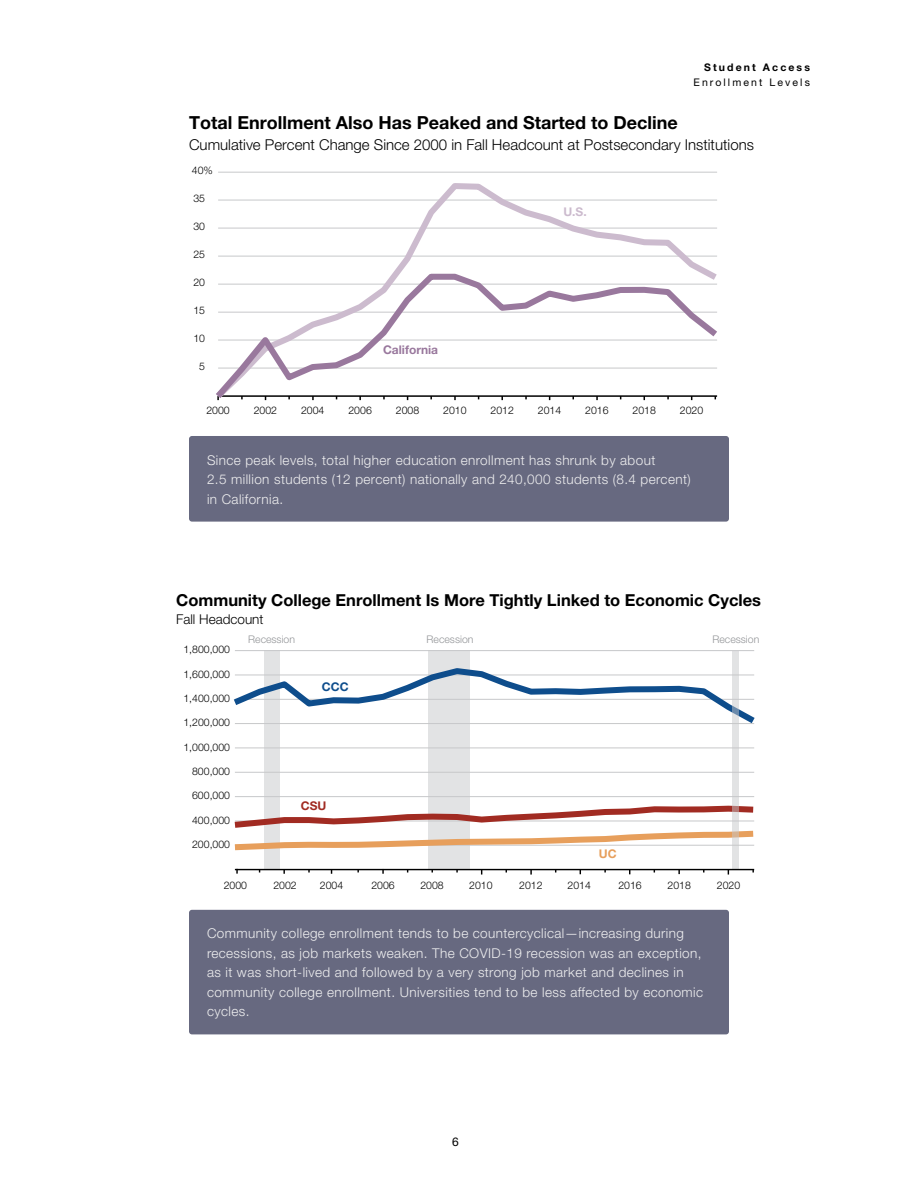
<style>
.page{position:relative;width:918px;height:1188px;background:#fff}
.page>*{position:absolute;margin:0;border:0;box-sizing:border-box;transform-origin:0 0}
.t1{font:700 18px "Helvetica Neue LT Pro";color:#000}
.t2{font:700 16.5px "Helvetica Neue LT Pro";color:#000}
.t3{font:300 15px "Helvetica Neue LT Pro";color:#000}
.t4{font:300 13.5px/19.5px "Helvetica Neue LT";letter-spacing:.03em;color:#efeff0}
.t5{font:300 13.5px "Helvetica Neue LT Pro";color:#000}
.t6{font:700 12px "Helvetica Neue LT Pro";color:#99789d}
.t7{font:700 12px "Helvetica Neue LT Pro";color:#ccbbce}
.t8{font:700 12px "Helvetica Neue LT Pro";color:#0e4d8c}
.t9{font:700 12px "Helvetica Neue LT Pro";color:#a12b22}
.t10{font:700 12px "Helvetica Neue LT Pro";color:#e79f5c}
.t11{font:12px "Helvetica Neue LT";color:#000}
.t12{font:300 10.5px "Helvetica Neue LT Pro";color:#000}
.t13{font:300 10.5px "Helvetica Neue LT Pro";color:#939598}
.t14{font:10.5px "Helvetica Neue LT";letter-spacing:.2em;color:#000}
.t15{font:700 10.5px "Helvetica Neue LT";letter-spacing:.2em;color:#000}
</style>
<div class="page">
<div style="left:189px;top:910px;width:540px;height:124px;background:#676980;border-radius:3px"></div>
<div style="left:189px;top:436px;width:540px;height:86px;background:#676980;border-radius:3px"></div>
<hr style="left:218px;top:172px;width:499px;height:1px;background:#c7c8ca">
<svg style="left:218px;top:183px;width:499px;height:88px"></svg>
<svg style="left:216px;top:271px;width:502px;height:130px"></svg>
<div style="left:264px;top:650px;width:16px;height:220px;background:#e2e3e4"></div>
<div style="left:428px;top:650px;width:41px;height:220px;background:#e2e3e4"></div>
<hr style="left:235px;top:650px;width:519px;height:1px;background:#c7c8ca">
<hr style="left:235px;top:748px;width:519px;height:1px;background:#c7c8ca">
<hr style="left:235px;top:772px;width:519px;height:1px;background:#c7c8ca">
<hr style="left:235px;top:796px;width:519px;height:1px;background:#c7c8ca">
<svg style="left:233px;top:665px;width:522px;height:64px"></svg>
<svg style="left:234px;top:803px;width:520px;height:50px"></svg>
<svg style="left:733px;top:651px;width:6px;height:218px"></svg>
<hr style="left:235px;top:869px;width:519px;height:1px;background:#000">
<p class="t15" style="left:704px;top:61px;width:107px">Student Access</p>
<p class="t14" style="left:694px;top:76px;width:118px">Enrollment Levels</p>
<h1 class="t1" style="left:189px;top:111px;width:490px">Total Enrollment Also Has Peaked and Started to Decline</h1>
<p class="t3" style="left:189px;top:135px;width:566px">Cumulative Percent Change Since 2000 in Fall Headcount at Postsecondary Institutions</p>
<p class="t12" style="left:192px;top:163px;width:23px">40%</p>
<p class="t12" style="left:193px;top:191px;width:13px">35</p>
<p class="t12" style="left:193px;top:219px;width:13px">30</p>
<p class="t12" style="left:193px;top:247px;width:13px">25</p>
<p class="t12" style="left:193px;top:275px;width:13px">20</p>
<p class="t12" style="left:193px;top:303px;width:13px">15</p>
<p class="t12" style="left:193px;top:331px;width:13px">10</p>
<p class="t12" style="left:199px;top:359px;width:7px">5</p>
<p class="t6" style="left:383px;top:342px;width:57px">California</p>
<p class="t7" style="left:563px;top:204px;width:25px">U.S.</p>
<p class="t12" style="left:206px;top:404px;width:25px">2000</p>
<p class="t12" style="left:254px;top:404px;width:25px">2002</p>
<p class="t12" style="left:301px;top:404px;width:25px">2004</p>
<p class="t12" style="left:348px;top:404px;width:25px">2006</p>
<p class="t12" style="left:396px;top:404px;width:25px">2008</p>
<p class="t12" style="left:443px;top:404px;width:25px">2010</p>
<p class="t12" style="left:491px;top:404px;width:25px">2012</p>
<p class="t12" style="left:538px;top:404px;width:25px">2014</p>
<p class="t12" style="left:585px;top:404px;width:25px">2016</p>
<p class="t12" style="left:633px;top:404px;width:25px">2018</p>
<p class="t12" style="left:680px;top:404px;width:25px">2020</p>
<p class="t4" style="left:207px;top:450px;width:485px">Since peak levels, total higher education enrollment has shrunk by about<br>2.5 million students (12 percent) nationally and 240,000 students (8.4 percent) in California.</p>
<p class="t2" style="left:176px;top:590px;width:586px">Community College Enrollment Is More Tightly Linked to Economic Cycles</p>
<p class="t5" style="left:176px;top:611px;width:89px">Fall Headcount</p>
<p class="t12" style="left:183px;top:643px;width:48px">1,800,000</p>
<p class="t12" style="left:183px;top:667px;width:48px">1,600,000</p>
<p class="t12" style="left:183px;top:692px;width:48px">1,400,000</p>
<p class="t12" style="left:183px;top:716px;width:48px">1,200,000</p>
<p class="t12" style="left:183px;top:740px;width:48px">1,000,000</p>
<p class="t12" style="left:192px;top:765px;width:39px">800,000</p>
<p class="t12" style="left:192px;top:789px;width:39px">600,000</p>
<p class="t12" style="left:192px;top:813px;width:39px">400,000</p>
<p class="t12" style="left:192px;top:838px;width:39px">200,000</p>
<p class="t13" style="left:248px;top:633px;width:48px">Recession</p>
<p class="t13" style="left:427px;top:633px;width:48px">Recession</p>
<p class="t13" style="left:713px;top:633px;width:48px">Recession</p>
<p class="t8" style="left:322px;top:679px;width:28px">CCC</p>
<p class="t9" style="left:301px;top:799px;width:27px">CSU</p>
<p class="t10" style="left:599px;top:846px;width:19px">UC</p>
<p class="t12" style="left:224px;top:878px;width:25px">2000</p>
<p class="t12" style="left:273px;top:878px;width:25px">2002</p>
<p class="t12" style="left:469px;top:878px;width:25px">2010</p>
<p class="t12" style="left:717px;top:878px;width:25px">2020</p>
<p class="t12" style="left:320px;top:878px;width:25px">2004</p>
<p class="t12" style="left:371px;top:878px;width:25px">2006</p>
<p class="t12" style="left:420px;top:878px;width:25px">2008</p>
<p class="t12" style="left:519px;top:878px;width:25px">2012</p>
<p class="t12" style="left:568px;top:878px;width:25px">2014</p>
<p class="t12" style="left:618px;top:878px;width:25px">2016</p>
<p class="t12" style="left:668px;top:878px;width:25px">2018</p>
<p class="t4" style="left:207px;top:924px;width:498px">Community college enrollment tends to be countercyclical—increasing during recessions, as job markets weaken. The COVID-19 recession was an exception, as it was short-lived and followed by a very strong job market and declines in community college enrollment. Universities tend to be less affected by economic cycles.</p>
<p class="t11" style="left:452px;top:1134px;width:8px">6</p>
</div>
